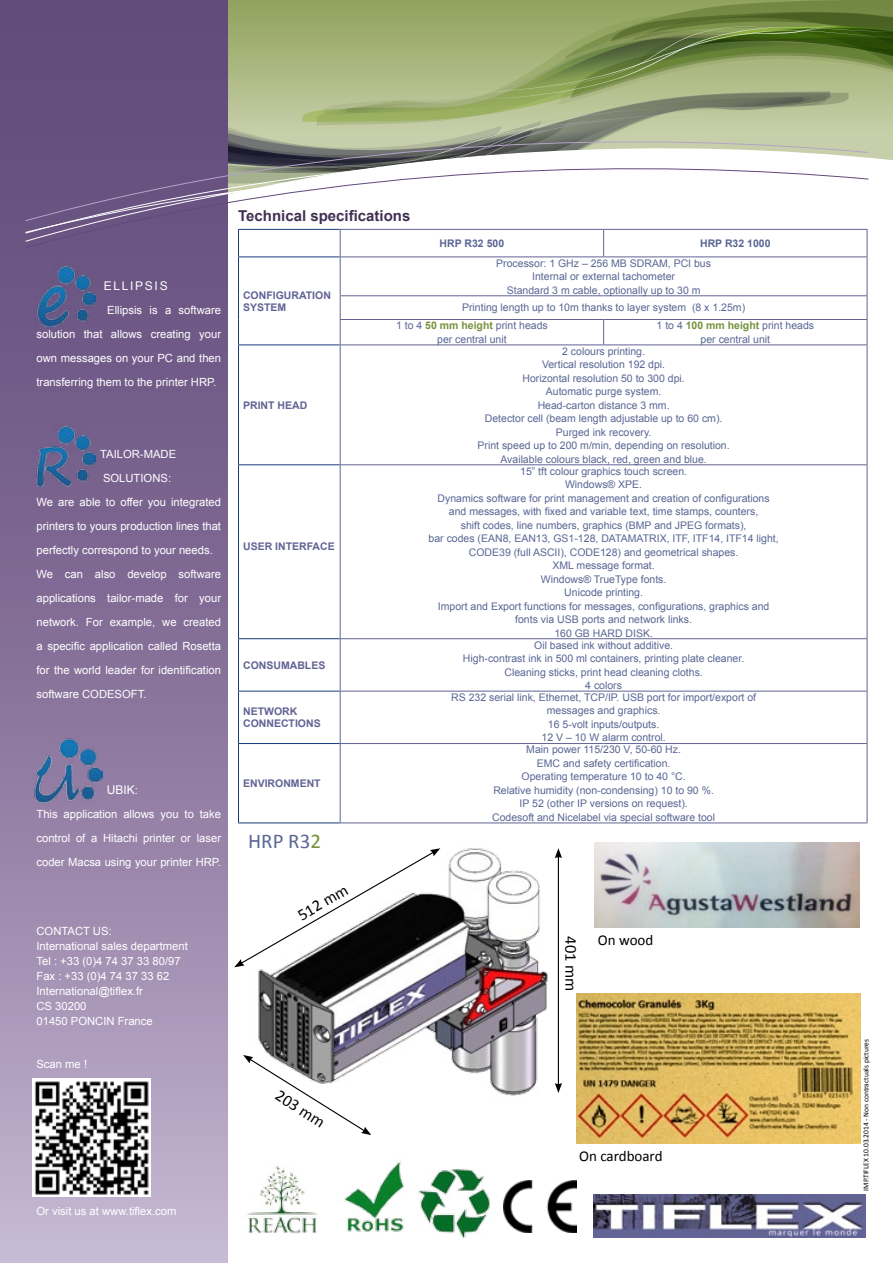
<style>
.page{position:relative;width:893px;height:1263px;background:#fff}
.page>*{position:absolute;margin:0;border:0;box-sizing:border-box;transform-origin:0 0}
.t1{font:21px "Calibri";color:#596694}
.t2{font:16.5px "Calibri";color:#000}
.t3{font:700 15px "Arial";color:#403152}
.t4{font:15px "Calibri";color:#000}
.t5{font:12px "Arial";letter-spacing:.14em;color:#fff}
.t6{font:11.25px/15px "Arial";color:#fff;text-align:justify}
.t7{font:10.5px/13.5px "Arial";color:#596694;text-align:center}
.t8{font:700 10.5px/12px "Arial";color:#626395}
.t9{font:700 10.5px "Arial";color:#596694}
.t10{font:7.5px "Calibri";color:#000}
.s1{font-size:11.25px}
.s2{color:#76923c}
.s3{font-weight:700;color:#76923c}
</style>
<div class="page">
<svg style="left:227px;top:0;width:666px;height:161px;background:#98a770"></svg>
<div style="left:0;top:0;width:227px;height:1263px;background:linear-gradient(to bottom,#553d70,#bfafcc)"></div>
<svg style="left:25px;top:133px;width:844px;height:13px;background:#9d9d94"></svg>
<svg style="left:25px;top:146px;width:844px;height:14px"></svg>
<svg style="left:25px;top:160px;width:844px;height:89px"></svg>
<img style="left:593px;top:1195px;width:273px;height:42px">
<hr style="left:238px;top:229px;width:102px;height:1px;background:#173a7b">
<hr style="left:238px;top:256px;width:102px;height:1px;background:#173a7b">
<hr style="left:238px;top:344px;width:102px;height:1px;background:#173a7b">
<hr style="left:238px;top:464px;width:102px;height:1px;background:#173a7b">
<hr style="left:238px;top:638px;width:102px;height:1px;background:#173a7b">
<hr style="left:238px;top:691px;width:102px;height:1px;background:#173a7b">
<hr style="left:238px;top:743px;width:102px;height:1px;background:#173a7b">
<hr style="left:238px;top:822px;width:102px;height:1px;background:#173a7b">
<svg style="left:238px;top:230px;width:1px;height:26px"></svg>
<hr style="left:238px;top:257px;width:1px;height:39px;background:#173a7b">
<svg style="left:238px;top:296px;width:1px;height:48px"></svg>
<hr style="left:238px;top:345px;width:1px;height:119px;background:#173a7b">
<hr style="left:238px;top:465px;width:1px;height:173px;background:#173a7b">
<hr style="left:238px;top:639px;width:1px;height:52px;background:#173a7b">
<hr style="left:238px;top:691px;width:1px;height:52px;background:#173a7b">
<hr style="left:238px;top:744px;width:1px;height:78px;background:#173a7b">
<hr style="left:340px;top:229px;width:264px;height:1px;background:#626395">
<svg style="left:340px;top:230px;width:1px;height:26px"></svg>
<hr style="left:604px;top:229px;width:263px;height:1px;background:#626395">
<svg style="left:603px;top:230px;width:1px;height:26px"></svg>
<svg style="left:867px;top:230px;width:1px;height:26px"></svg>
<hr style="left:340px;top:256px;width:264px;height:1px;background:#626395">
<hr style="left:340px;top:257px;width:1px;height:38px;background:#626395">
<hr style="left:604px;top:256px;width:263px;height:1px;background:#626395">
<hr style="left:867px;top:257px;width:1px;height:38px;background:#626395">
<hr style="left:340px;top:295px;width:264px;height:1px;background:#626395">
<hr style="left:604px;top:295px;width:263px;height:1px;background:#626395">
<hr style="left:340px;top:319px;width:264px;height:1px;background:#626395">
<svg style="left:340px;top:296px;width:1px;height:48px"></svg>
<hr style="left:604px;top:319px;width:263px;height:1px;background:#626395">
<svg style="left:603px;top:320px;width:1px;height:24px"></svg>
<svg style="left:867px;top:296px;width:1px;height:48px"></svg>
<hr style="left:340px;top:344px;width:264px;height:1px;background:#626395">
<hr style="left:340px;top:345px;width:1px;height:119px;background:#626395">
<hr style="left:604px;top:344px;width:263px;height:1px;background:#626395">
<hr style="left:867px;top:345px;width:1px;height:119px;background:#626395">
<hr style="left:340px;top:464px;width:264px;height:1px;background:#626395">
<hr style="left:340px;top:465px;width:1px;height:173px;background:#626395">
<hr style="left:604px;top:464px;width:263px;height:1px;background:#626395">
<hr style="left:867px;top:465px;width:1px;height:173px;background:#626395">
<hr style="left:340px;top:638px;width:264px;height:1px;background:#626395">
<hr style="left:340px;top:639px;width:1px;height:52px;background:#626395">
<hr style="left:604px;top:638px;width:263px;height:1px;background:#626395">
<hr style="left:867px;top:639px;width:1px;height:52px;background:#626395">
<hr style="left:340px;top:691px;width:264px;height:1px;background:#626395">
<hr style="left:340px;top:691px;width:1px;height:52px;background:#626395">
<hr style="left:604px;top:691px;width:263px;height:1px;background:#626395">
<hr style="left:867px;top:691px;width:1px;height:52px;background:#626395">
<hr style="left:340px;top:743px;width:264px;height:1px;background:#626395">
<hr style="left:340px;top:744px;width:1px;height:78px;background:#626395">
<hr style="left:604px;top:743px;width:263px;height:1px;background:#626395">
<hr style="left:867px;top:744px;width:1px;height:78px;background:#626395">
<hr style="left:340px;top:822px;width:264px;height:1px;background:#626395">
<hr style="left:604px;top:822px;width:263px;height:1px;background:#626395">
<img style="left:418px;top:1169px;width:72px;height:69px">
<img style="left:504px;top:1181px;width:73px;height:52px">
<img style="left:247px;top:1166px;width:71px;height:68px">
<img style="left:344px;top:1161px;width:61px;height:71px">
<img style="left:33px;top:264px;width:63px;height:62px">
<img style="left:33px;top:424px;width:63px;height:62px">
<img style="left:32px;top:736px;width:70px;height:70px">
<img style="left:258px;top:848px;width:300px;height:248px">
<hr style="left:558px;top:856px;width:1px;height:229px;background:#000">
<svg style="left:555px;top:848px;width:7px;height:10px"></svg>
<svg style="left:555px;top:1083px;width:7px;height:10px"></svg>
<svg style="left:243px;top:1055px;width:128px;height:80px"></svg>
<svg style="left:234px;top:848px;width:206px;height:119px"></svg>
<img style="left:595px;top:842px;width:265px;height:85px">
<img style="left:577px;top:993px;width:284px;height:150px">
<img style="left:33px;top:1078px;width:117px;height:118px">
<p class="t5" style="left:104px;top:278px;width:65px">ELLIPSIS</p>
<p class="t6" style="left:36px;top:298px;width:186px;line-height:24px;text-indent:71px">Ellipsis is a software solution that allows creating your own messages on your PC and then transferring them to the printer HRP.</p>
<p class="t6" style="left:100px;top:447px;width:78px">TAILOR-MADE</p>
<p class="t6" style="left:103px;top:471px;width:70px">SOLUTIONS:</p>
<p class="t6" style="left:37px;top:495px;width:186px">We are able to offer you integrated</p>
<p class="t6" style="left:37px;top:519px;width:186px">printers to yours production lines that</p>
<p class="t6" style="left:37px;top:543px;width:178px">perfectly correspond to your needs.</p>
<p class="t6" style="left:37px;top:567px;width:186px">We can also develop software</p>
<p class="t6" style="left:37px;top:591px;width:186px">applications tailor-made for your</p>
<p class="t6" style="left:37px;top:615px;width:186px">network. For example, we created</p>
<p class="t6" style="left:37px;top:639px;width:186px">a specific application called Rosetta</p>
<p class="t6" style="left:37px;top:663px;width:186px">for the world leader for identification</p>
<p class="t6" style="left:37px;top:687px;width:112px">software CODESOFT.</p>
<p class="t5" style="left:107px;top:782px;width:33px">UBIK<span class="s1">:</span></p>
<p class="t6" style="left:36px;top:802px;width:186px;line-height:24px">This application allows you to take control of a Hitachi printer or laser coder Macsa using your printer HRP.</p>
<p class="t6" style="left:36px;top:924px;width:153px;text-align:left">CONTACT US:<br>International sales department<br>Tel : +33 (0)4 74 37 33 80/97<br>Fax : +33 (0)4 74 37 33 62<br>International@tiflex.fr<br>CS 30200<br>01450 PONCIN France</p>
<p class="t6" style="left:36px;top:1057px;width:52px">Scan me !</p>
<h3 class="t3" style="left:238px;top:205px;width:174px">Technical specifications</h3>
<p class="t9" style="left:440px;top:236px;width:66px">HRP R32 500</p>
<p class="t9" style="left:700px;top:236px;width:72px">HRP R32 1000</p>
<p class="t8" style="left:243px;top:289px;width:89px">CONFIGURATION<br>SYSTEM</p>
<p class="t8" style="left:243px;top:399px;width:66px">PRINT HEAD</p>
<p class="t8" style="left:243px;top:540px;width:93px">USER INTERFACE</p>
<p class="t8" style="left:243px;top:659px;width:84px">CONSUMABLES</p>
<p class="t8" style="left:243px;top:706px;width:79px">NETWORK<br>CONNECTIONS</p>
<p class="t8" style="left:243px;top:778px;width:79px">ENVIRONMENT</p>
<h1 class="t1" style="left:248px;top:828px;width:74px">HRP R3<span class="s2">2</span></h1>
<h2 class="t2" style="left:294px;top:907px;width:57px;rotate:-30deg">512 mm</h2>
<h2 class="t2" style="left:283px;top:1085px;width:57px;rotate:33deg">203 mm</h2>
<p class="t7" style="left:496px;top:256px;width:216px">Processor: 1 GHz – 256 MB SDRAM, PCI bus<br>Internal or external tachometer<br>Standard 3 m cable, optionally up to 30 m</p>
<p class="t7" style="left:396px;top:299px;width:351px;line-height:17.9px;text-align:left;text-indent:66px">Printing length up to 10m thanks to layer system (8 x 1.25m)<br>1 to 4 <span class="s3">50 mm height</span> print heads</p>
<p class="t7" style="left:437px;top:332px;width:71px">per central unit</p>
<p class="t7" style="left:657px;top:319px;width:159px">1 to 4 <span class="s3">100 mm height</span> print heads per central unit</p>
<p class="t7" style="left:478px;top:344px;width:254px">2 colours printing.<br>Vertical resolution 192 dpi.<br>Horizontal resolution 50 to 300 dpi.<br>Automatic purge system.<br>Head-carton distance 3 mm.<br>Detector cell (beam length adjustable up to 60 cm).<br>Purged ink recovery.<br>Print speed up to 200 m/min, depending on resolution.<br>Available colours black, red, green and blue.</p>
<p class="t7" style="left:429px;top:464px;width:352px">15” tft colour graphics touch screen.<br>Windows® XPE.<br>Dynamics software for print management and creation of configurations and messages, with fixed and variable text, time stamps, counters,<br>shift codes, line numbers, graphics (BMP and JPEG formats),<br>bar codes (EAN8, EAN13, GS1-128, DATAMATRIX, ITF, ITF14, ITF14 light, CODE39 (full ASCII), CODE128) and geometrical shapes.<br>XML message format.<br>Windows® TrueType fonts.<br>Unicode printing.<br>Import and Export functions for messages, configurations, graphics and fonts via USB ports and network links.<br>160 GB HARD DISK.</p>
<p class="t7" style="left:463px;top:638px;width:283px">Oil based ink without additive.<br>High-contrast ink in 500 ml containers, printing plate cleaner.<br>Cleaning sticks, print head cleaning cloths.<br>4 colors</p>
<p class="t7" style="left:451px;top:691px;width:306px">RS 232 serial link, Ethernet, TCP/IP. USB port for import/export of messages and graphics.<br>16 5-volt inputs/outputs.<br>12 V – 10 W alarm control.</p>
<p class="t7" style="left:492px;top:743px;width:224px">Main power 115/230 V, 50-60 Hz.<br>EMC and safety certification.<br>Operating temperature 10 to 40 °C.<br>Relative humidity (non-condensing) 10 to 90 %.<br>IP 52 (other IP versions on request).<br>Codesoft and Nicelabel via special software tool</p>
<h2 class="t2" style="left:581px;top:936px;width:57px;rotate:90deg">401 mm</h2>
<h3 class="t4" style="left:598px;top:931px;width:57px">On wood</h3>
<h3 class="t4" style="left:579px;top:1147px;width:85px">On cardboard</h3>
<p class="t6" style="left:36px;top:1204px;width:142px">Or visit us at www.tiflex.com</p>
<p class="t10" style="left:861px;top:1191px;width:153px;rotate:-90deg">IMP.TIFLEX 10.03.2014 - Non contractuals pictures</p>
</div>
